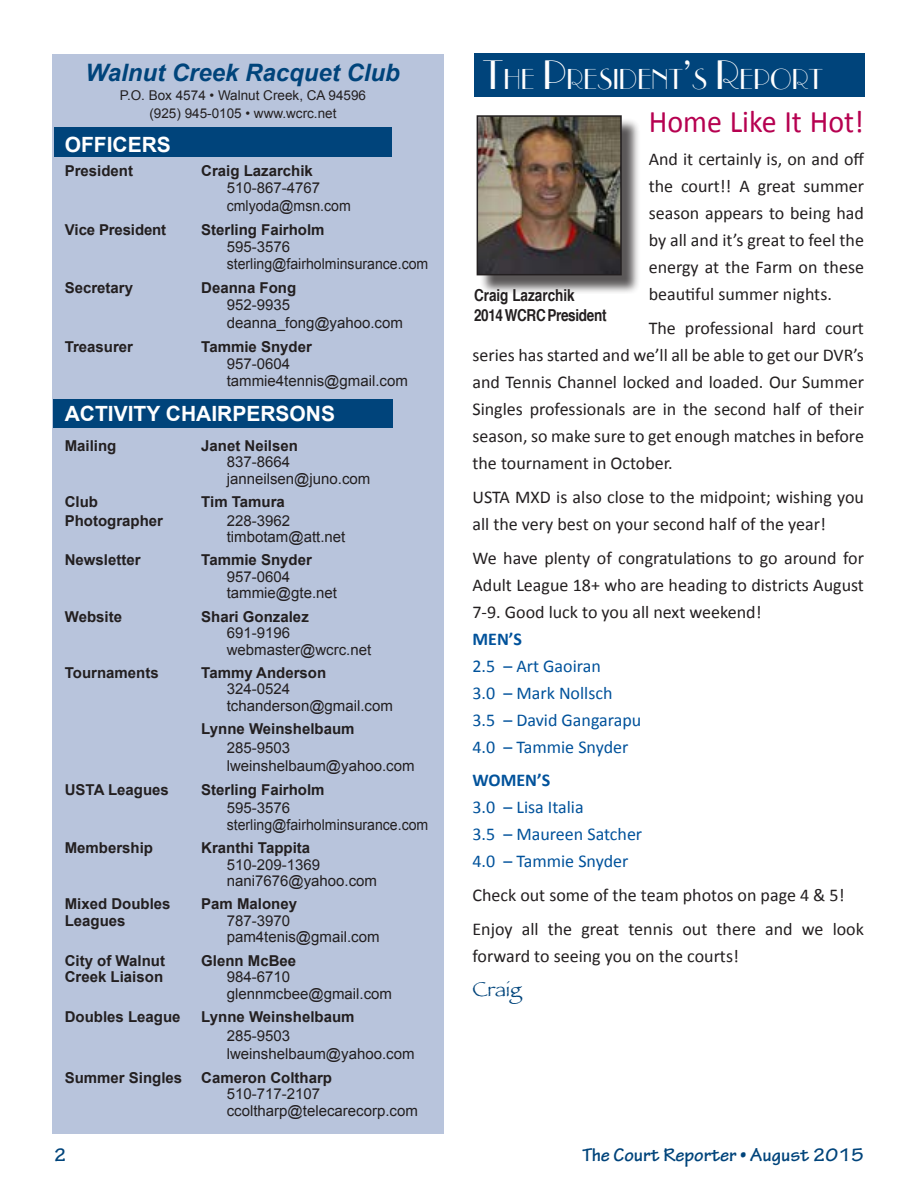
<style>
.page{position:relative;width:918px;height:1188px;background:#fff}
.page>*{position:absolute;margin:0;border:0;box-sizing:border-box;transform-origin:0 0}
.t1{font:31.5px "Calibri";color:#b60150;scale:.95 1}
.t2{font:27.3px "Parisian ICG";color:#fff}
.t3{font:italic 700 24px "Arial";color:#00447b}
.t4{font:700 21px "Arial";color:#fff}
.t5{font:21px "Papyrus";color:#00447b}
.t6{font:700 19.5px "Tekton Pro";color:#00447b}
.t7{font:18px/27px "Calibri";color:#231f20;text-align:justify}
.t8{font:18px/27px "Calibri";color:#01529b}
.t9{font:700 18px "Calibri";color:#01529b}
.t10{font:700 condensed 16.5px/19.8px "Helvetica";letter-spacing:-.02em;color:#231f20}
.t11{font:15px/16.5px "Arial";color:#231f20}
.t12{font:700 15px "Arial";color:#231f20}
.t13{font:13.5px/18px "Arial";color:#231f20;text-align:center}
.s1{font-size:39px}
</style>
<div class="page">
<div style="left:53px;top:54px;width:391px;height:1080px;background:#b8c4dc"></div>
<div style="left:54px;top:400px;width:339px;height:28px;background:#00447b"></div>
<div style="left:55px;top:127px;width:337px;height:30px;background:#00447b"></div>
<div style="left:475px;top:53px;width:390px;height:44px;background:#00447b"></div>
<div style="left:479px;top:118px;width:161px;height:176px;background:#231f20;opacity:.75"></div>
<img style="left:480px;top:118px;width:139px;height:154px">
<div style="left:477px;top:115px;width:145px;height:160px;border:2px solid #231f20"></div>
<h3 class="t3" style="left:86px;top:57px;width:316px">Walnut Creek Racquet Club</h3>
<p class="t13" style="left:120px;top:86px;width:248px">P.O. Box 4574 • Walnut Creek, CA 94596 (925) 945-0105 • www.wcrc.net</p>
<p class="t4" style="left:65px;top:131px;width:108px">OFFICERS</p>
<p class="t12" style="left:65px;top:161px;width:70px">President</p>
<p class="t12" style="left:201px;top:161px;width:113px">Craig Lazarchik</p>
<p class="t11" style="left:227px;top:180px;width:125px;line-height:17.2px">510-867-4767 cmlyoda@msn.com</p>
<p class="t12" style="left:65px;top:219px;width:103px">Vice President</p>
<p class="t12" style="left:201px;top:219px;width:125px">Sterling Fairholm</p>
<p class="t11" style="left:227px;top:238px;width:203px;line-height:17.2px">595-3576 sterling@fairholminsurance.com</p>
<p class="t12" style="left:65px;top:278px;width:70px">Secretary</p>
<p class="t12" style="left:201px;top:278px;width:97px">Deanna Fong</p>
<p class="t11" style="left:227px;top:297px;width:178px;line-height:17.2px">952-9935 deanna_fong@yahoo.com</p>
<p class="t12" style="left:65px;top:336px;width:70px">Treasurer</p>
<p class="t12" style="left:201px;top:336px;width:112px">Tammie Snyder</p>
<p class="t11" style="left:227px;top:355px;width:183px;line-height:17.2px">957-0604 tammie4tennis@gmail.com</p>
<p class="t4" style="left:65px;top:399px;width:272px">ACTIVITY CHAIRPERSONS</p>
<p class="t12" style="left:65px;top:435px;width:53px">Mailing</p>
<p class="t12" style="left:201px;top:435px;width:98px">Janet Neilsen</p>
<p class="t11" style="left:227px;top:454px;width:145px">837-8664 janneilsen@juno.com</p>
<p class="t12" style="left:65px;top:492px;width:35px">Club</p>
<p class="t12" style="left:201px;top:492px;width:85px">Tim Tamura</p>
<p class="t12" style="left:65px;top:510px;width:100px">Photographer</p>
<p class="t11" style="left:227px;top:512px;width:120px">228-3962 timbotam@att.net</p>
<p class="t12" style="left:65px;top:550px;width:77px">Newsletter</p>
<p class="t12" style="left:201px;top:550px;width:112px">Tammie Snyder</p>
<p class="t11" style="left:227px;top:568px;width:112px">957-0604 tammie@gte.net</p>
<p class="t12" style="left:65px;top:606px;width:59px">Website</p>
<p class="t12" style="left:201px;top:606px;width:109px">Shari Gonzalez</p>
<p class="t11" style="left:227px;top:625px;width:146px">691-9196 webmaster@wcrc.net</p>
<p class="t12" style="left:65px;top:663px;width:95px">Tournaments</p>
<p class="t12" style="left:201px;top:663px;width:127px">Tammy Anderson</p>
<p class="t11" style="left:227px;top:681px;width:168px">324-0524 tchanderson@gmail.com</p>
<p class="t12" style="left:201px;top:719px;width:155px">Lynne Weinshelbaum</p>
<p class="t11" style="left:227px;top:738px;width:189px;line-height:18.6px">285-9503 lweinshelbaum@yahoo.com</p>
<p class="t12" style="left:65px;top:780px;width:106px">USTA Leagues</p>
<p class="t12" style="left:201px;top:780px;width:125px">Sterling Fairholm</p>
<p class="t11" style="left:227px;top:799px;width:203px;line-height:17.2px">595-3576 sterling@fairholminsurance.com</p>
<p class="t12" style="left:65px;top:838px;width:90px">Membership</p>
<p class="t12" style="left:201px;top:838px;width:110px">Kranthi Tappita</p>
<p class="t11" style="left:227px;top:856px;width:152px">510-209-1369 nani7676@yahoo.com</p>
<p class="t12" style="left:65px;top:894px;width:107px">Mixed Doubles</p>
<p class="t12" style="left:201px;top:894px;width:97px">Pam Maloney</p>
<p class="t12" style="left:65px;top:911px;width:62px">Leagues</p>
<p class="t11" style="left:227px;top:913px;width:154px">787-3970 pam4tenis@gmail.com</p>
<p class="t12" style="left:65px;top:950px;width:102px">City of Walnut</p>
<p class="t12" style="left:201px;top:950px;width:97px">Glenn McBee</p>
<p class="t12" style="left:65px;top:967px;width:100px">Creek Liaison</p>
<p class="t11" style="left:227px;top:969px;width:167px">984-6710 glennmcbee@gmail.com</p>
<p class="t12" style="left:65px;top:1007px;width:117px">Doubles League</p>
<p class="t12" style="left:201px;top:1007px;width:155px">Lynne Weinshelbaum</p>
<p class="t11" style="left:227px;top:1026px;width:189px;line-height:18.6px">285-9503 lweinshelbaum@yahoo.com</p>
<p class="t12" style="left:65px;top:1067px;width:119px">Summer Singles</p>
<p class="t12" style="left:201px;top:1067px;width:132px">Cameron Coltharp</p>
<p class="t11" style="left:227px;top:1086px;width:193px">510-717-2107 ccoltharp@telecarecorp.com</p>
<h2 class="t2" style="left:482px;top:65px;width:341px"><span class="s1">T</span>HE <span class="s1">P</span>RESIDENT<span class="s1">’</span>S <span class="s1">R</span>EPORT</h2>
<h1 class="t1" style="left:649px;top:101px;width:228px">Home Like It Hot!</h1>
<p class="t7" style="left:649px;top:146px;width:217px">And it certainly is, on and off the court!! A great summer season appears to being had by all and it’s great to feel the energy at the Farm on these beautiful summer nights.</p>
<p class="t7" style="left:472px;top:315px;width:393px;text-indent:176px">The professional hard court series has started and we’ll all be able to get our DVR’s and Tennis Channel locked and loaded. Our Summer Singles professionals are in the second half of their season, so make sure to get enough matches in before the tournament in October.</p>
<p class="t7" style="left:472px;top:483px;width:393px">USTA MXD is also close to the midpoint; wishing you all the very best on your second half of the year!</p>
<p class="t7" style="left:472px;top:544px;width:393px">We have plenty of congratulations to go around for Adult League 18+ who are heading to districts August 7-9. Good luck to you all next weekend!</p>
<p class="t9" style="left:472px;top:627px;width:51px">MEN’S</p>
<p class="t8" style="left:472px;top:652px;width:170px">2.5 – Art Gaoiran<br>3.0 – Mark Nollsch<br>3.5 – David Gangarapu<br>4.0 – Tammie Snyder</p>
<p class="t9" style="left:472px;top:769px;width:79px">WOMEN’S</p>
<p class="t8" style="left:472px;top:794px;width:171px">3.0 – Lisa Italia<br>3.5 – Maureen Satcher<br>4.0 – Tammie Snyder</p>
<p class="t7" style="left:472px;top:878px;width:393px;line-height:33.8px">Check out some of the team photos on page 4 &amp; 5!<br>Enjoy all the great tennis out there and we look</p>
<p class="t7" style="left:472px;top:942px;width:268px">forward to seeing you on the courts!</p>
<p class="t5" style="left:472px;top:976px;width:50px">Craig</p>
<p class="t10" style="left:474px;top:285px;width:134px">Craig Lazarchik<br>2014 WCRC President</p>
<p class="t6" style="left:54px;top:1143px;width:14px">2</p>
<p class="t6" style="left:583px;top:1143px;width:283px">The Court Reporter • August 2015</p>
</div>
